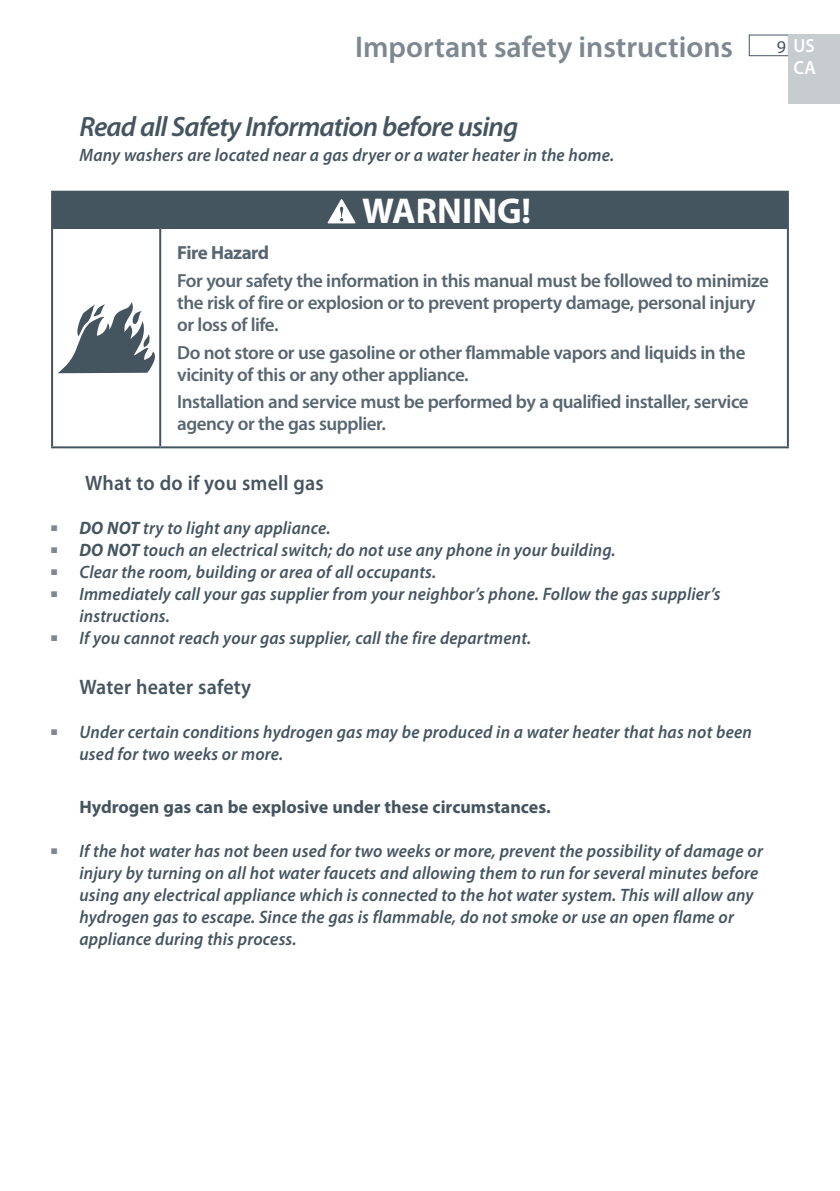
<style>
.page{position:relative;width:840px;height:1191px;background:#fff}
.page>*{position:absolute;margin:0;border:0;box-sizing:border-box;transform-origin:0 0}
.t1{font:700 36px "Myriad Pro";color:#fff}
.t2{font:600 30px "Myriad Pro";color:#7d8890}
.t3{font:italic 600 28px "Myriad Pro";letter-spacing:-.03em;color:#455560}
.t4{font:600 21px "Myriad Pro";letter-spacing:.01em;color:#455560;scale:.95 1}
.t5{font:600 19px/22px "Myriad Pro";letter-spacing:-.025em;color:#586670}
.t6{font:700 19px "Myriad Pro";letter-spacing:-.025em;color:#586670}
.t7{font:600 19px/22px "Myriad Pro";color:#fff;text-align:right;scale:.95 1}
.t8{font:italic 600 18px/22px "Myriad Pro";letter-spacing:.01em;color:#455560;scale:.95 1}
.t9{font:700 18px "Myriad Pro";color:#455560}
.s1{font-weight:400;font-size:18px;color:#455560}
.s2{font-weight:700}
</style>
<div class="page">
<div style="left:748px;top:35px;width:40px;height:21px;border:1px solid #455560"></div>
<div style="left:788px;top:34px;width:51px;height:70px;background:#c7cccf"></div>
<div style="left:52px;top:192px;width:735px;height:36px;background:#455560"></div>
<hr style="left:51px;top:191px;width:109px;height:2px;background:#455560">
<hr style="left:51px;top:193px;width:2px;height:34px;background:#455560">
<hr style="left:160px;top:191px;width:628px;height:2px;background:#455560">
<hr style="left:786px;top:193px;width:2px;height:34px;background:#455560">
<hr style="left:51px;top:227px;width:109px;height:2px;background:#455560">
<hr style="left:51px;top:229px;width:2px;height:217px;background:#455560">
<hr style="left:160px;top:227px;width:628px;height:2px;background:#455560">
<hr style="left:159px;top:229px;width:2px;height:217px;background:#455560">
<hr style="left:786px;top:229px;width:2px;height:217px;background:#455560">
<hr style="left:51px;top:446px;width:109px;height:2px;background:#455560">
<hr style="left:160px;top:446px;width:628px;height:2px;background:#455560">
<svg style="left:327px;top:199px;width:29px;height:24px"></svg>
<svg style="left:58px;top:302px;width:97px;height:71px"></svg>
<h2 class="t2" style="left:355px;top:27px;width:379px">Important safety instructions</h2>
<p class="t7" style="left:776px;top:34px;width:43px"><span class="s1">9</span> US<br>CA</p>
<h3 class="t3" style="left:79px;top:109px;width:440px">Read all Safety Information before using</h3>
<p class="t8" style="left:79px;top:143px;width:564px">Many washers are located near a gas dryer or a water heater in the home.</p>
<h1 class="t1" style="left:362px;top:188px;width:170px">WARNING!</h1>
<p class="t6" style="left:177px;top:240px;width:93px">Fire Hazard</p>
<p class="t5" style="left:177px;top:269px;width:593px">For your safety the information in this manual must be followed to minimize the risk of fire or explosion or to prevent property damage, personal injury or loss of life.</p>
<p class="t5" style="left:177px;top:341px;width:569px">Do not store or use gasoline or other flammable vapors and liquids in the vicinity of this or any other appliance.</p>
<p class="t5" style="left:177px;top:390px;width:572px">Installation and service must be performed by a qualified installer, service agency or the gas supplier.</p>
<p class="t4" style="left:85px;top:470px;width:253px">What to do if you smell gas</p>
<p class="t8" style="left:51px;top:517px;width:295px"><sup>■</sup> <span class="s2">DO NOT</span> try to light any appliance.</p>
<p class="t8" style="left:51px;top:539px;width:595px"><sup>■</sup> <span class="s2">DO NOT</span> touch an electrical switch; do not use any phone in your building.</p>
<p class="t8" style="left:51px;top:561px;width:406px"><sup>■</sup> Clear the room, building or area of all occupants.</p>
<p class="t8" style="left:79px;top:583px;width:676px;text-indent:-28px"><sup>■</sup> Immediately call your gas supplier from your neighbor’s phone. Follow the gas supplier’s instructions.</p>
<p class="t8" style="left:51px;top:627px;width:506px"><sup>■</sup> If you cannot reach your gas supplier, call the fire department.</p>
<p class="t4" style="left:79px;top:674px;width:182px">Water heater safety</p>
<p class="t8" style="left:79px;top:721px;width:709px;text-indent:-28px"><sup>■</sup> Under certain conditions hydrogen gas may be produced in a water heater that has not been used for two weeks or more.</p>
<p class="t9" style="left:79px;top:795px;width:472px">Hydrogen gas can be explosive under these circumstances.</p>
<p class="t8" style="left:79px;top:839px;width:720px;text-indent:-28px"><sup>■</sup> If the hot water has not been used for two weeks or more, prevent the possibility of damage or injury by turning on all hot water faucets and allowing them to run for several minutes before using any electrical appliance which is connected to the hot water system. This will allow any hydrogen gas to escape. Since the gas is flammable, do not smoke or use an open flame or appliance during this process.</p>
</div>
